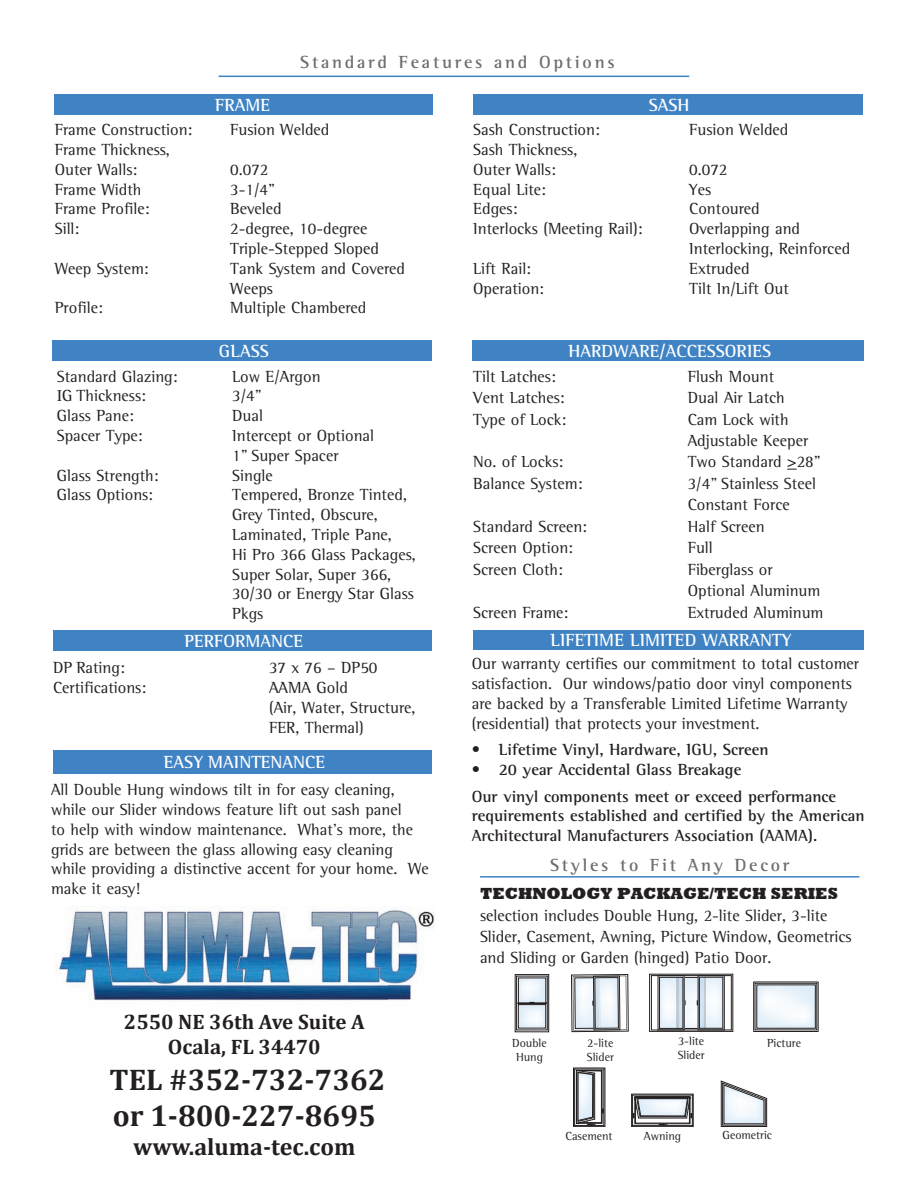
<style>
.page{position:relative;width:918px;height:1188px;background:#fff}
.page>*{position:absolute;margin:0;border:0;box-sizing:border-box;transform-origin:0 0}
.t1{font:700 30px/36px "Cambria";color:#231f20}
.t2{font:700 24px "Cambria";color:#231f20}
.t3{font:700 21px/25.2px "Cambria";color:#231f20;text-align:center}
.t4{font:700 18px "Rotis Semi Serif";color:#fff}
.t5{font:700 18px "Rotis Semi Serif";letter-spacing:.15em;color:#6c6d70}
.t6{font:16.5px/19.8px "Rotis Semi Serif";color:#231f20}
.t7{font:700 16.5px/26.5px "Rotis Semi Serif";color:#231f20}
.t8{font:800 16.5px "Rockwell";color:#231f20}
.t9{font:12px/14.4px "Rotis Semi Serif";color:#231f20}
.s1{font-family:"Times New Roman"}
</style>
<div class="page">
<div style="left:55px;top:95px;width:378px;height:20px;background:#4083c4"></div>
<div style="left:473px;top:95px;width:390px;height:20px;background:#4083c4"></div>
<div style="left:53px;top:341px;width:379px;height:20px;background:#4083c4"></div>
<div style="left:473px;top:341px;width:391px;height:20px;background:#4083c4"></div>
<hr style="left:219px;top:76px;width:470px;height:1px;background:#4083c4">
<div style="left:53px;top:630px;width:378px;height:21px;background:#4083c4"></div>
<div style="left:53px;top:750px;width:378px;height:24px;background:#4083c4"></div>
<div style="left:473px;top:630px;width:391px;height:20px;background:#4083c4"></div>
<hr style="left:480px;top:876px;width:379px;height:2px;background:#4083c4">
<div style="left:649px;top:974px;width:84px;height:58px;border:1px solid #231f20"></div>
<div style="left:651px;top:975px;width:81px;height:55px;border:1px solid #231f20"></div>
<svg style="left:657px;top:975px;width:68px;height:56px"></svg>
<div style="left:515px;top:974px;width:34px;height:58px;border:1px solid #231f20"></div>
<svg style="left:516px;top:977px;width:32px;height:52px"></svg>
<div style="left:753px;top:982px;width:66px;height:50px;border:1px solid #231f20"></div>
<div style="left:755px;top:983px;width:62px;height:47px;border:1px solid #231f20"></div>
<svg style="left:571px;top:974px;width:58px;height:59px"></svg>
<div style="left:573px;top:1068px;width:32px;height:59px;border:1px solid #231f20"></div>
<svg style="left:574px;top:1069px;width:30px;height:57px"></svg>
<svg style="left:633px;top:1096px;width:59px;height:29px"></svg>
<div style="left:631px;top:1094px;width:63px;height:33px;border:1px solid #231f20"></div>
<svg style="left:721px;top:1080px;width:46px;height:47px"></svg>
<img style="left:56px;top:909px;width:379px;height:92px">
<p class="t5" style="left:300px;top:51px;width:316px">Standard Features and Options</p>
<p class="t4" style="left:215px;top:94px;width:57px">FRAME</p>
<p class="t4" style="left:649px;top:94px;width:42px">SASH</p>
<p class="t6" style="left:55px;top:120px;width:139px">Frame Construction:</p>
<p class="t6" style="left:230px;top:120px;width:101px">Fusion Welded</p>
<p class="t6" style="left:55px;top:139px;width:117px">Frame Thickness,<br>Outer Walls:</p>
<p class="t6" style="left:230px;top:159px;width:40px">0.072</p>
<p class="t6" style="left:55px;top:179px;width:88px">Frame Width</p>
<p class="t6" style="left:230px;top:179px;width:46px">3-1/4”</p>
<p class="t6" style="left:55px;top:199px;width:97px">Frame Profile:</p>
<p class="t6" style="left:230px;top:199px;width:53px">Beveled</p>
<p class="t6" style="left:55px;top:219px;width:26px">Sill:</p>
<p class="t6" style="left:230px;top:219px;width:150px">2-degree, 10-degree<br>Triple-Stepped Sloped</p>
<p class="t6" style="left:55px;top:258px;width:96px">Weep System:</p>
<p class="t6" style="left:230px;top:258px;width:176px">Tank System and Covered<br>Weeps</p>
<p class="t6" style="left:55px;top:298px;width:50px">Profile:</p>
<p class="t6" style="left:230px;top:298px;width:138px">Multiple Chambered</p>
<p class="t6" style="left:473px;top:120px;width:128px">Sash Construction:</p>
<p class="t6" style="left:689px;top:120px;width:101px">Fusion Welded</p>
<p class="t6" style="left:473px;top:139px;width:106px">Sash Thickness,<br>Outer Walls:</p>
<p class="t6" style="left:689px;top:159px;width:40px">0.072</p>
<p class="t6" style="left:473px;top:179px;width:74px">Equal Lite:</p>
<p class="t6" style="left:689px;top:179px;width:24px">Yes</p>
<p class="t6" style="left:473px;top:199px;width:46px">Edges:</p>
<p class="t6" style="left:689px;top:199px;width:72px">Contoured</p>
<p class="t6" style="left:473px;top:219px;width:171px">Interlocks (Meeting Rail):</p>
<p class="t6" style="left:689px;top:219px;width:163px">Overlapping and<br>Interlocking, Reinforced</p>
<p class="t6" style="left:473px;top:258px;width:59px">Lift Rail:</p>
<p class="t6" style="left:689px;top:258px;width:62px">Extruded</p>
<p class="t6" style="left:473px;top:278px;width:72px">Operation:</p>
<p class="t6" style="left:689px;top:278px;width:101px">Tilt In/Lift Out</p>
<p class="t4" style="left:219px;top:341px;width:52px">GLASS</p>
<p class="t4" style="left:568px;top:340px;width:204px">HARDWARE/ACCESSORIES</p>
<p class="t6" style="left:473px;top:366px;width:84px">Tilt Latches:</p>
<p class="t6" style="left:688px;top:366px;width:88px">Flush Mount</p>
<p class="t6" style="left:473px;top:388px;width:93px">Vent Latches:</p>
<p class="t6" style="left:688px;top:388px;width:99px">Dual Air Latch</p>
<p class="t6" style="left:473px;top:409px;width:95px">Type of Lock:</p>
<p class="t6" style="left:688px;top:408px;width:122px;line-height:21.5px">Cam Lock with<br>Adjustable Keeper</p>
<p class="t6" style="left:473px;top:452px;width:92px">No. of Locks:</p>
<p class="t6" style="left:688px;top:452px;width:134px">Two Standard &gt;28”</p>
<p class="t6" style="left:473px;top:473px;width:111px">Balance System:</p>
<p class="t6" style="left:688px;top:473px;width:130px;line-height:21.5px">3/4” Stainless Steel<br>Constant Force</p>
<p class="t6" style="left:473px;top:516px;width:115px">Standard Screen:</p>
<p class="t6" style="left:688px;top:516px;width:78px">Half Screen</p>
<p class="t6" style="left:473px;top:538px;width:101px">Screen Option:</p>
<p class="t6" style="left:688px;top:538px;width:27px">Full</p>
<p class="t6" style="left:473px;top:559px;width:91px">Screen Cloth:</p>
<p class="t6" style="left:688px;top:558px;width:134px;line-height:21.5px">Fiberglass or<br>Optional Aluminum</p>
<p class="t6" style="left:473px;top:602px;width:97px">Screen Frame:</p>
<p class="t6" style="left:688px;top:602px;width:137px">Extruded Aluminum</p>
<p class="t6" style="left:57px;top:366px;width:122px">Standard Glazing:</p>
<p class="t6" style="left:232px;top:366px;width:90px">Low E/Argon</p>
<p class="t6" style="left:57px;top:386px;width:91px"><span class="s1">I</span>G Thickness:</p>
<p class="t6" style="left:232px;top:386px;width:31px">3/4”</p>
<p class="t6" style="left:57px;top:406px;width:79px">Glass Pane:</p>
<p class="t6" style="left:232px;top:406px;width:32px">Dual</p>
<p class="t6" style="left:57px;top:426px;width:88px">Spacer Type:</p>
<p class="t6" style="left:232px;top:426px;width:143px">Intercept or Optional<br>1” Super Spacer</p>
<p class="t6" style="left:57px;top:465px;width:103px">Glass Strength:</p>
<p class="t6" style="left:232px;top:465px;width:42px">Single</p>
<p class="t6" style="left:57px;top:485px;width:98px">Glass Options:</p>
<p class="t6" style="left:232px;top:485px;width:185px">Tempered, Bronze Tinted,<br>Grey Tinted, Obscure,<br>Laminated, Triple Pane,<br>Hi Pro 366 Glass Packages,<br>Super Solar, Super 366,<br>30/30 or Energy Star Glass<br>Pkgs</p>
<p class="t4" style="left:184px;top:630px;width:120px">PERFORMANCE</p>
<p class="t6" style="left:53px;top:658px;width:73px">DP Rating:</p>
<p class="t6" style="left:269px;top:658px;width:110px">37 x 76 – DP50</p>
<p class="t6" style="left:53px;top:678px;width:95px">Certifications:</p>
<p class="t6" style="left:269px;top:678px;width:148px">AAMA Gold<br>(Air, Water, Structure,<br>FER, Thermal)</p>
<p class="t4" style="left:164px;top:751px;width:163px">EASY MAINTENANCE</p>
<p class="t6" style="left:51px;top:780px;width:379px">All Double Hung windows tilt in for easy cleaning, while our Slider windows feature lift out sash panel<br>to help with window maintenance. What’s more, the grids are between the glass allowing easy cleaning while providing a distinctive accent for your home. We make it easy!</p>
<p class="t3" style="left:124px;top:1009px;width:242px">2550 NE 36th Ave Suite A<br>Ocala, FL 34470</p>
<h1 class="t1" style="left:110px;top:1061px;width:277px">TEL #352-732-7362 or 1-800-227-8695</h1>
<h2 class="t2" style="left:133px;top:1130px;width:224px">www.aluma-tec.com</h2>
<p class="t4" style="left:551px;top:629px;width:243px">LIFETIME LIMITED WARRANTY</p>
<p class="t6" style="left:472px;top:654px;width:389px">Our warranty certifies our commitment to total customer satisfaction. Our windows/patio door vinyl components are backed by a Transferable Limited Lifetime Warranty (residential) that protects your investment.</p>
<p class="t7" style="left:472px;top:736px;width:298px">• Lifetime Vinyl, Hardware, IGU, Screen</p>
<p class="t7" style="left:472px;top:756px;width:366px">• 20 year Accidental Glass Breakage<br>Our vinyl components meet or exceed performance</p>
<p class="t7" style="left:472px;top:806px;width:394px;line-height:19.8px">requirements established and certified by the American<br>Architectural Manufacturers Association (AAMA).</p>
<p class="t5" style="left:550px;top:854px;width:241px">Styles to Fit Any Decor</p>
<p class="t8" style="left:480px;top:884px;width:359px">TECHNOLOGY PACKAGE/TECH SERIES</p>
<p class="t6" style="left:480px;top:905px;width:373px;line-height:21.3px">selection includes Double Hung, 2-lite Slider, 3-lite<br>Slider, Casement, Awning, Picture Window, Geometrics and Sliding or Garden (hinged) Patio Door.</p>
<p class="t9" style="left:512px;top:1035px;width:36px;text-align:center">Double<br>Hung</p>
<p class="t9" style="left:587px;top:1035px;width:28px">2-lite<br>Slider</p>
<p class="t9" style="left:678px;top:1033px;width:28px">3-lite<br>Slider</p>
<p class="t9" style="left:767px;top:1035px;width:36px">Picture</p>
<p class="t9" style="left:565px;top:1129px;width:49px">Casement</p>
<p class="t9" style="left:644px;top:1129px;width:39px">Awning</p>
<p class="t9" style="left:722px;top:1127px;width:51px">Geometric</p>
</div>
